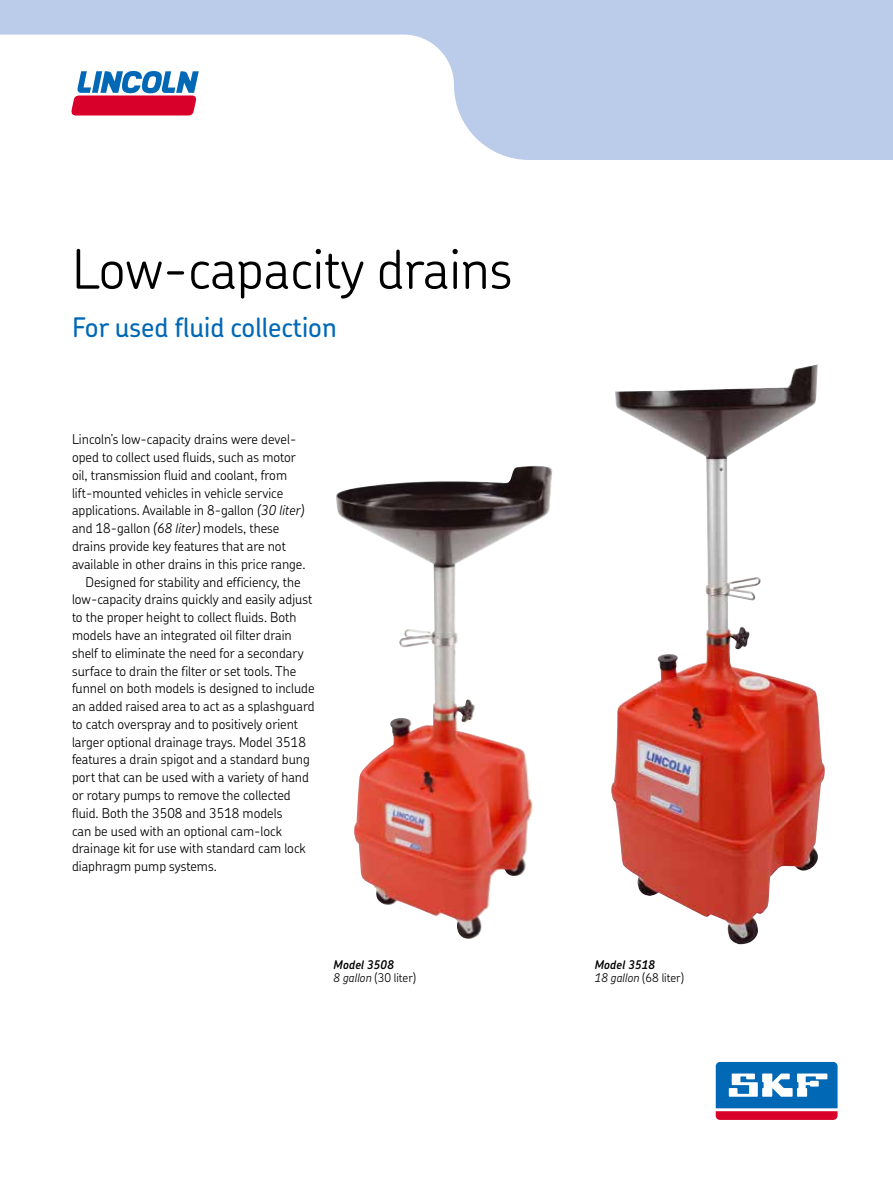
<style>
.page{position:relative;width:893px;height:1191px;background:#fff}
.page>*{position:absolute;margin:0;border:0;box-sizing:border-box;transform-origin:0 0}
.t1{font:300 54px "SKF Chevin";color:#000}
.t2{font:500 27px "SKF Chevin";color:#0068b5}
.t3{font:300 13.5px "SKF Chevin";color:#000}
.t4{font:italic 600 12px/13.5px "SKF Chevin";color:#000}
.s1{font-style:italic}
.s2{font-weight:300}
.s3{font-weight:300;font-style:normal}
</style>
<div class="page">
<svg style="left:0;top:0;width:892px;height:160px;fill:#bacce9"></svg>
<img style="left:336px;top:466px;width:195px;height:473px">
<img style="left:611px;top:369px;width:186px;height:513px">
<div style="left:712px;top:1059px;width:128px;height:64px;background:linear-gradient(to right,#f9fbfd,#f9fbfd);border-radius:7px"></div>
<svg style="left:715px;top:1062px;width:122px;height:58px"></svg>
<svg style="left:71px;top:70px;width:128px;height:46px"></svg>
<h1 class="t1" style="left:72px;top:234px;width:442px">Low-capacity drains</h1>
<h2 class="t2" style="left:72px;top:310px;width:266px">For used fluid collection</h2>
<p class="t3" style="left:72px;top:431px;width:226px">Lincoln’s low-capacity drains were devel-</p>
<p class="t3" style="left:72px;top:449px;width:225px">oped to collect used fluids, such as motor</p>
<p class="t3" style="left:72px;top:466px;width:216px">oil, transmission fluid and coolant, from</p>
<p class="t3" style="left:72px;top:484px;width:213px">lift-mounted vehicles in vehicle service</p>
<p class="t3" style="left:72px;top:502px;width:233px">applications. Available in 8-gallon <span class="s1">(30 liter)</span></p>
<p class="t3" style="left:72px;top:520px;width:209px">and 18-gallon <span class="s1">(68 liter)</span> models, these</p>
<p class="t3" style="left:72px;top:537px;width:215px">drains provide key features that are not</p>
<p class="t3" style="left:72px;top:555px;width:235px">available in other drains in this price range.</p>
<p class="t3" style="left:85px;top:573px;width:217px">Designed for stability and efficiency, the</p>
<p class="t3" style="left:72px;top:591px;width:242px">low-capacity drains quickly and easily adjust</p>
<p class="t3" style="left:72px;top:609px;width:226px">to the proper height to collect fluids. Both</p>
<p class="t3" style="left:72px;top:626px;width:221px">models have an integrated oil filter drain</p>
<p class="t3" style="left:72px;top:644px;width:233px">shelf to eliminate the need for a secondary</p>
<p class="t3" style="left:72px;top:662px;width:226px">surface to drain the filter or set tools. The</p>
<p class="t3" style="left:72px;top:680px;width:244px">funnel on both models is designed to include</p>
<p class="t3" style="left:72px;top:697px;width:244px">an added raised area to act as a splashguard</p>
<p class="t3" style="left:72px;top:715px;width:228px">to catch overspray and to positively orient</p>
<p class="t3" style="left:72px;top:733px;width:235px">larger optional drainage trays. Model 3518</p>
<p class="t3" style="left:72px;top:751px;width:239px">features a drain spigot and a standard bung</p>
<p class="t3" style="left:72px;top:769px;width:238px">port that can be used with a variety of hand</p>
<p class="t3" style="left:72px;top:786px;width:220px">or rotary pumps to remove the collected</p>
<p class="t3" style="left:72px;top:804px;width:212px">fluid. Both the 3508 and 3518 models</p>
<p class="t3" style="left:72px;top:822px;width:211px">can be used with an optional cam-lock</p>
<p class="t3" style="left:72px;top:840px;width:235px">drainage kit for use with standard cam lock</p>
<p class="t3" style="left:72px;top:857px;width:146px">diaphragm pump systems.</p>
<p class="t4" style="left:333px;top:957px;width:84px">Model 3508<br><span class="s2">8 gallon</span> <span class="s3">(30 liter)</span></p>
<p class="t4" style="left:594px;top:957px;width:91px">Model 3518<br><span class="s2">18 gallon</span> <span class="s3">(68 liter)</span></p>
</div>
